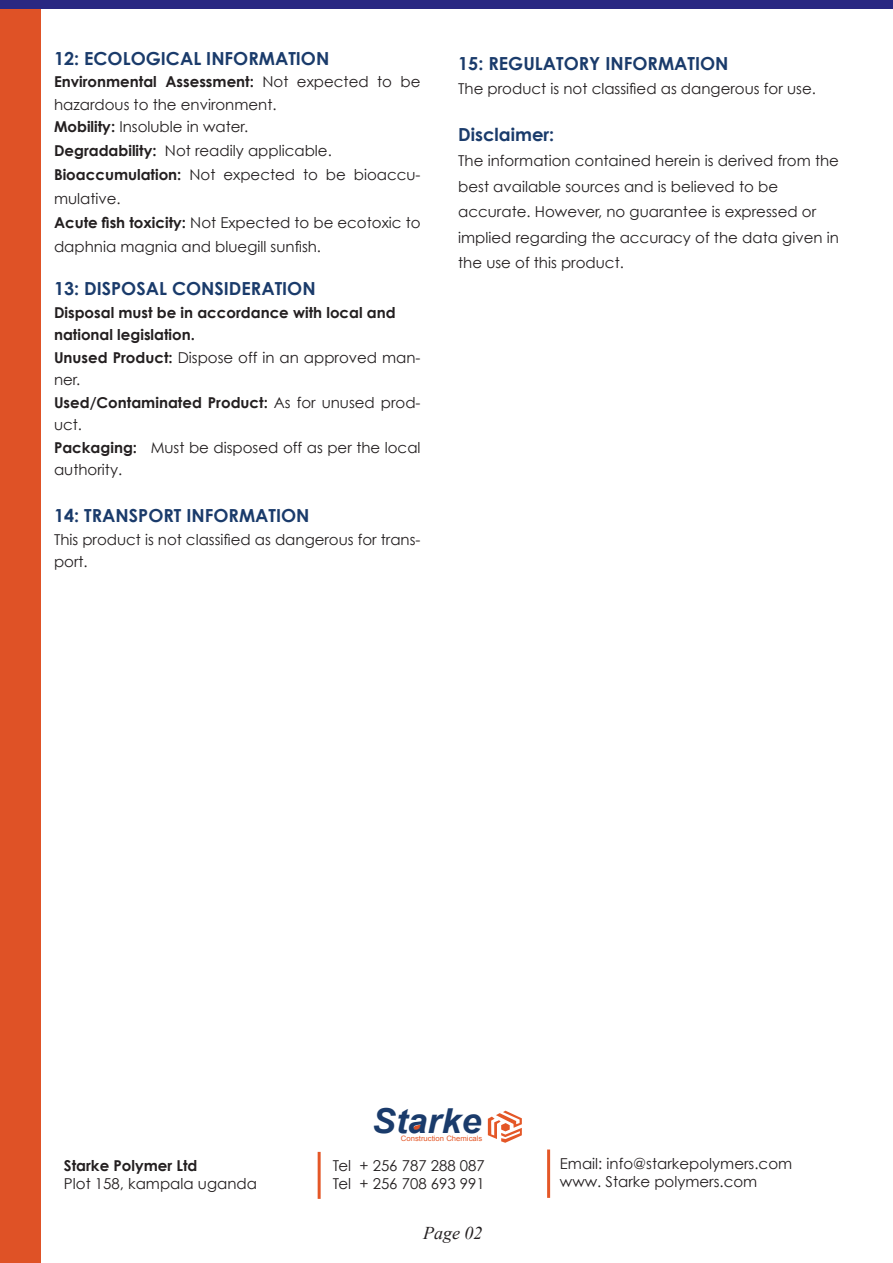
<style>
.page{position:relative;width:893px;height:1263px;background:#fff}
.page>*{position:absolute;margin:0;border:0;box-sizing:border-box;transform-origin:0 0}
.t1{font:italic 700 34.35px "Arial";color:#1a3b6b;scale:1.04 1}
.t2{font:700 18px "Century Gothic";color:#1a3b6b}
.t3{font:italic 18px "Times New Roman";color:#231f20}
.t4{font:15px/24px "Century Gothic";color:#231f20}
.t5{font:700 15px/22.5px "Century Gothic";color:#231f20}
.t6{font:7.5px "Arial";color:#e45727;scale:1.04 1}
.s1{font-weight:700}
.s2{font-weight:400}
</style>
<div class="page">
<div style="left:0;top:4px;width:40px;height:1259px;background:#df5226"></div>
<div style="left:0;top:0;width:893px;height:9px;background:#292882"></div>
<hr style="left:318px;top:1152px;width:3px;height:47px;background:#e45727">
<hr style="left:547px;top:1149px;width:3px;height:49px;background:#e45727">
<svg style="left:413px;top:1125px;width:9px;height:6px"></svg>
<svg style="left:488px;top:1111px;width:34px;height:32px"></svg>
<p class="t2" style="left:54px;top:47px;width:277px">12: ECOLOGICAL INFORMATION</p>
<p class="t4" style="left:54px;top:70px;width:368px;line-height:22.5px"><span class="s1">Environmental Assessment:</span> Not expected to be hazardous to the environment.<br><span class="s1">Mobility:</span> Insoluble in water.</p>
<p class="t4" style="left:54px;top:138px;width:368px"><span class="s1">Degradability:</span> Not readily applicable.<br><span class="s1">Bioaccumulation:</span> Not expected to be bioaccu&shy;mulative.<br><span class="s1">Acute fish toxicity:</span> Not Expected to be ecotoxic to daphnia magnia and bluegill sunfish.</p>
<p class="t2" style="left:54px;top:277px;width:263px">13: DISPOSAL CONSIDERATION</p>
<p class="t5" style="left:54px;top:301px;width:368px">Disposal must be in accordance with local and national legislation.<br>Unused Product: <span class="s2">Dispose off in an approved man&shy;ner.<br></span>Used/Contaminated Product: <span class="s2">As for unused prod&shy;uct.<br></span>Packaging: <span class="s2">Must be disposed off as per the local authority.</span></p>
<p class="t2" style="left:54px;top:504px;width:257px">14: TRANSPORT INFORMATION</p>
<p class="t4" style="left:54px;top:528px;width:368px;line-height:22.5px">This product is not classified as dangerous for trans&shy;port.</p>
<p class="t2" style="left:458px;top:52px;width:272px">15: REGULATORY INFORMATION</p>
<p class="t4" style="left:458px;top:76px;width:359px">The product is not classified as dangerous for use.</p>
<p class="t2" style="left:458px;top:123px;width:98px">Disclaimer:</p>
<p class="t4" style="left:458px;top:148px;width:382px;line-height:25.5px">The information contained herein is derived from the best available sources and is believed to be accurate. However, no guarantee is expressed or implied regarding the accuracy of the data given in the use of this product.</p>
<p class="t5" style="left:64px;top:1154px;width:135px">Starke Polymer Ltd</p>
<p class="t4" style="left:64px;top:1171px;width:195px">Plot 158, kampala uganda</p>
<h1 class="t1" style="left:372px;top:1098px;width:107px">Starke</h1>
<p class="t6" style="left:401px;top:1134px;width:80px">Construction Chemicals</p>
<p class="t4" style="left:333px;top:1156px;width:154px;line-height:18px">Tel + 256 787 288 087<br>Tel + 256 708 693 991</p>
<p class="t3" style="left:423px;top:1220px;width:61px">Page 02</p>
<p class="t4" style="left:560px;top:1154px;width:234px;line-height:18px">Email: info@starkepolymers.com www. Starke polymers.com</p>
</div>
